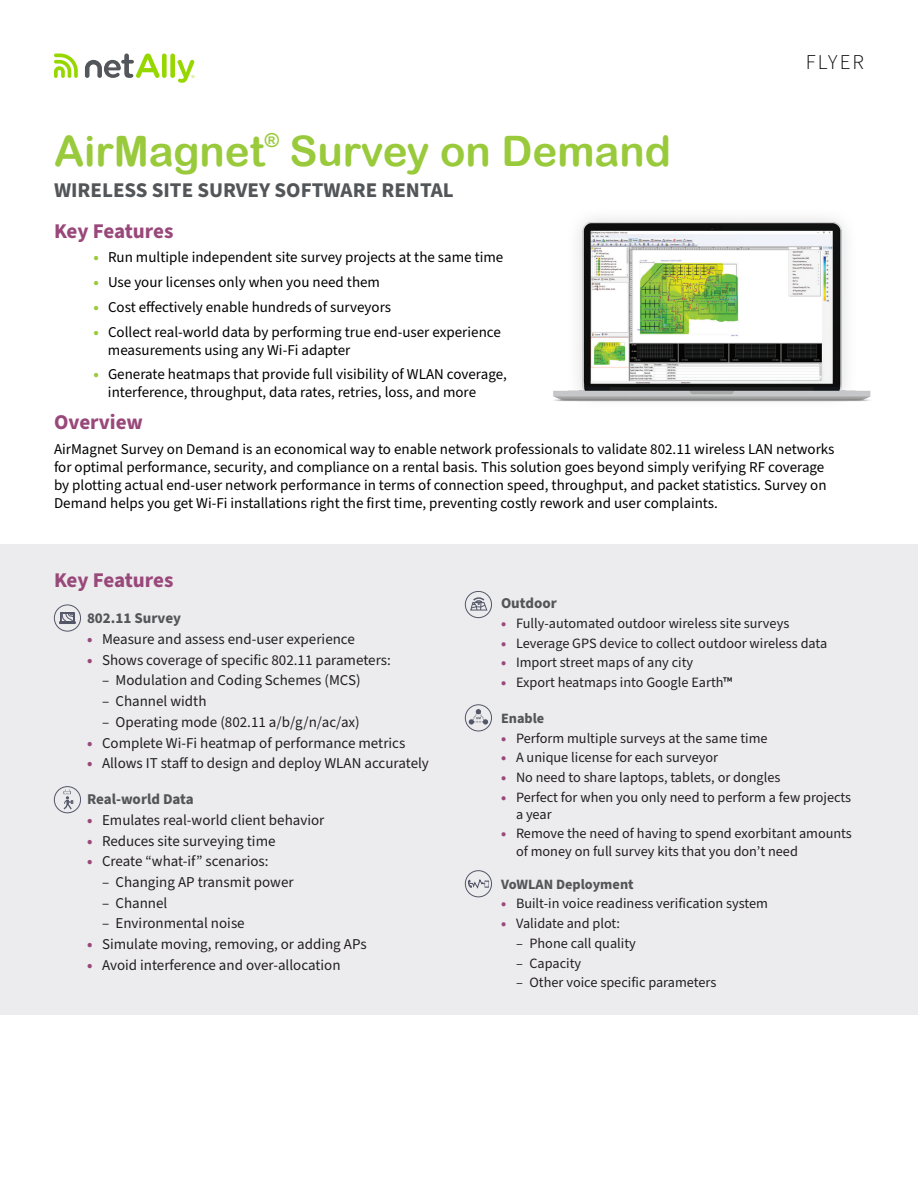
<style>
.page{position:relative;width:918px;height:1188px;background:#fff}
.page>*{position:absolute;margin:0;border:0;box-sizing:border-box;transform-origin:0 0}
.t1{font:42px "Arial Rounded MT Bold";color:#99ca3b}
.t2{font:700 21px "Source Sans Pro";color:#535659}
.t3{font:700 21px "Source Sans Pro";letter-spacing:-.005em;color:#99487a}
.t4{font:300 21px "Source Sans Pro";letter-spacing:.1em;color:#000}
.t5{font:15px/18px "Source Sans Pro";color:#000}
.t6{font:15px "Source Sans Pro";color:#231f20}
.t7{font:700 15px "Source Sans Pro";color:#535659}
.t8{font:14.25px/17.1px "Source Sans Pro";color:#231f20}
.t9{font:700 14.25px "Source Sans Pro";color:#535659}
.s1{font-weight:900;color:#99ca3b}
.s2{font-weight:900;color:#99487a}
.s3{color:#000}
</style>
<div class="page">
<div style="left:0;top:545px;width:918px;height:470px;background:#ececee"></div>
<img style="left:553px;top:218px;width:318px;height:184px">
<div style="left:54px;top:605px;width:27px;height:26px;border:1px solid #535667;border-radius:50%"></div>
<svg style="left:60px;top:612px;width:15px;height:12px"></svg>
<div style="left:54px;top:786px;width:27px;height:27px;border:1px solid #535667;border-radius:50%"></div>
<svg style="left:63px;top:789px;width:10px;height:20px"></svg>
<div style="left:465px;top:704px;width:27px;height:27px;border:1px solid #535667;border-radius:50%"></div>
<svg style="left:469px;top:709px;width:19px;height:16px"></svg>
<div style="left:465px;top:591px;width:27px;height:27px;border:1px solid #535667;border-radius:50%"></div>
<svg style="left:470px;top:597px;width:17px;height:14px"></svg>
<div style="left:465px;top:870px;width:27px;height:27px;border:1px solid #535667;border-radius:50%"></div>
<svg style="left:468px;top:879px;width:21px;height:10px"></svg>
<svg style="left:54px;top:54px;width:24px;height:24px"></svg>
<div style="left:162px;top:54px;width:5px;height:24px;background:#97d700;border-radius:2px"></div>
<div style="left:170px;top:54px;width:5px;height:24px;background:#97d700;border-radius:2px"></div>
<svg style="left:85px;top:54px;width:75px;height:24px"></svg>
<svg style="left:178px;top:60px;width:16px;height:23px"></svg>
<p class="t1" style="left:54px;top:126px;width:619px">AirMagnet<sup>®</sup> Survey on Demand</p>
<p class="t2" style="left:54px;top:176px;width:401px">WIRELESS SITE SURVEY SOFTWARE RENTAL</p>
<p class="t4" style="left:806px;top:48px;width:60px">FLYER</p>
<p class="t3" style="left:54px;top:216px;width:121px">Key Features</p>
<p class="t5" style="left:94px;top:249px;width:411px"><span class="s1">•</span> Run multiple independent site survey projects at the same time</p>
<p class="t5" style="left:94px;top:274px;width:288px"><span class="s1">•</span> Use your licenses only when you need them</p>
<p class="t5" style="left:94px;top:298px;width:299px"><span class="s1">•</span> Cost effectively enable hundreds of surveyors</p>
<p class="t5" style="left:108px;top:323px;width:394px;text-indent:-14px"><span class="s1">•</span> Collect real-world data by performing true end-user experience measurements using any Wi-Fi adapter</p>
<p class="t5" style="left:108px;top:366px;width:400px;text-indent:-14px"><span class="s1">•</span> Generate heatmaps that provide full visibility of WLAN coverage, interference, throughput, data rates, retries, loss, and more</p>
<p class="t3" style="left:54px;top:408px;width:91px">Overview</p>
<p class="t5" style="left:54px;top:440px;width:782px">AirMagnet Survey on Demand is an economical way to enable network professionals to validate 802.11 wireless LAN networks for optimal performance, security, and compliance on a rental basis. This solution goes beyond simply verifying RF coverage by plotting actual end-user network performance in terms of connection speed, throughput, and packet statistics. Survey on Demand helps you get Wi-Fi installations right the first time, preventing costly rework and user complaints.</p>
<p class="t3" style="left:54px;top:566px;width:121px">Key Features</p>
<p class="t7" style="left:87px;top:608px;width:96px">802.11 Survey</p>
<p class="t6" style="left:87px;top:629px;width:269px"><span class="s2">•</span> Measure and assess end-user experience</p>
<p class="t6" style="left:87px;top:650px;width:305px"><span class="s2">•</span> Shows coverage of specific 802.11 parameters:</p>
<p class="t6" style="left:102px;top:670px;width:260px">– Modulation and Coding Schemes (MCS)</p>
<p class="t6" style="left:102px;top:691px;width:106px">– Channel width</p>
<p class="t6" style="left:102px;top:712px;width:259px">– Operating mode (802.11 a/b/g/n/ac/ax)</p>
<p class="t6" style="left:87px;top:733px;width:320px"><span class="s2">•</span> Complete Wi-Fi heatmap of performance metrics</p>
<p class="t6" style="left:87px;top:753px;width:343px"><span class="s2">•</span> Allows IT staff to design and deploy WLAN accurately</p>
<p class="t7" style="left:87px;top:789px;width:108px">Real-world Data</p>
<p class="t6" style="left:87px;top:810px;width:239px"><span class="s2">•</span> Emulates real-world client behavior</p>
<p class="t6" style="left:87px;top:831px;width:190px"><span class="s2">•</span> Reduces site surveying time</p>
<p class="t6" style="left:87px;top:851px;width:183px"><span class="s2">•</span> Create “what-if” scenarios:</p>
<p class="t6" style="left:102px;top:872px;width:193px">– Changing AP transmit power</p>
<p class="t6" style="left:102px;top:893px;width:67px">– Channel</p>
<p class="t6" style="left:102px;top:913px;width:144px">– Environmental noise</p>
<p class="t6" style="left:87px;top:934px;width:281px"><span class="s2">•</span> Simulate moving, removing, or adding APs</p>
<p class="t6" style="left:87px;top:955px;width:255px"><span class="s2">•</span> Avoid interference and over-allocation</p>
<p class="t7" style="left:501px;top:593px;width:57px">Outdoor</p>
<p class="t8" style="left:501px;top:615px;width:290px"><span class="s2">•</span> Fully-automated outdoor wireless site surveys</p>
<p class="t8" style="left:501px;top:635px;width:328px"><span class="s2">•</span> Leverage GPS device to collect outdoor wireless data</p>
<p class="t8" style="left:501px;top:655px;width:194px"><span class="s2">•</span> Import street maps of any city</p>
<p class="t8" style="left:501px;top:674px;width:233px"><span class="s2">•</span> Export heatmaps into Google Earth<span class="s3">™</span></p>
<p class="t9" style="left:501px;top:709px;width:45px">Enable</p>
<p class="t8" style="left:501px;top:730px;width:268px"><span class="s2">•</span> Perform multiple surveys at the same time</p>
<p class="t8" style="left:501px;top:749px;width:219px"><span class="s2">•</span> A unique license for each surveyor</p>
<p class="t8" style="left:501px;top:769px;width:281px"><span class="s2">•</span> No need to share laptops, tablets, or dongles</p>
<p class="t8" style="left:516px;top:789px;width:337px;text-indent:-15px"><span class="s2">•</span> Perfect for when you only need to perform a few projects a year</p>
<p class="t8" style="left:516px;top:826px;width:337px;text-indent:-15px"><span class="s2">•</span> Remove the need of having to spend exorbitant amounts of money on full survey kits that you don’t need</p>
<p class="t9" style="left:501px;top:874px;width:134px">VoWLAN Deployment</p>
<p class="t8" style="left:501px;top:896px;width:268px"><span class="s2">•</span> Built-in voice readiness verification system</p>
<p class="t8" style="left:501px;top:915px;width:121px"><span class="s2">•</span> Validate and plot:</p>
<p class="t8" style="left:516px;top:935px;width:121px">– Phone call quality</p>
<p class="t8" style="left:516px;top:955px;width:67px">– Capacity</p>
<p class="t8" style="left:516px;top:974px;width:202px">– Other voice specific parameters</p>
</div>
